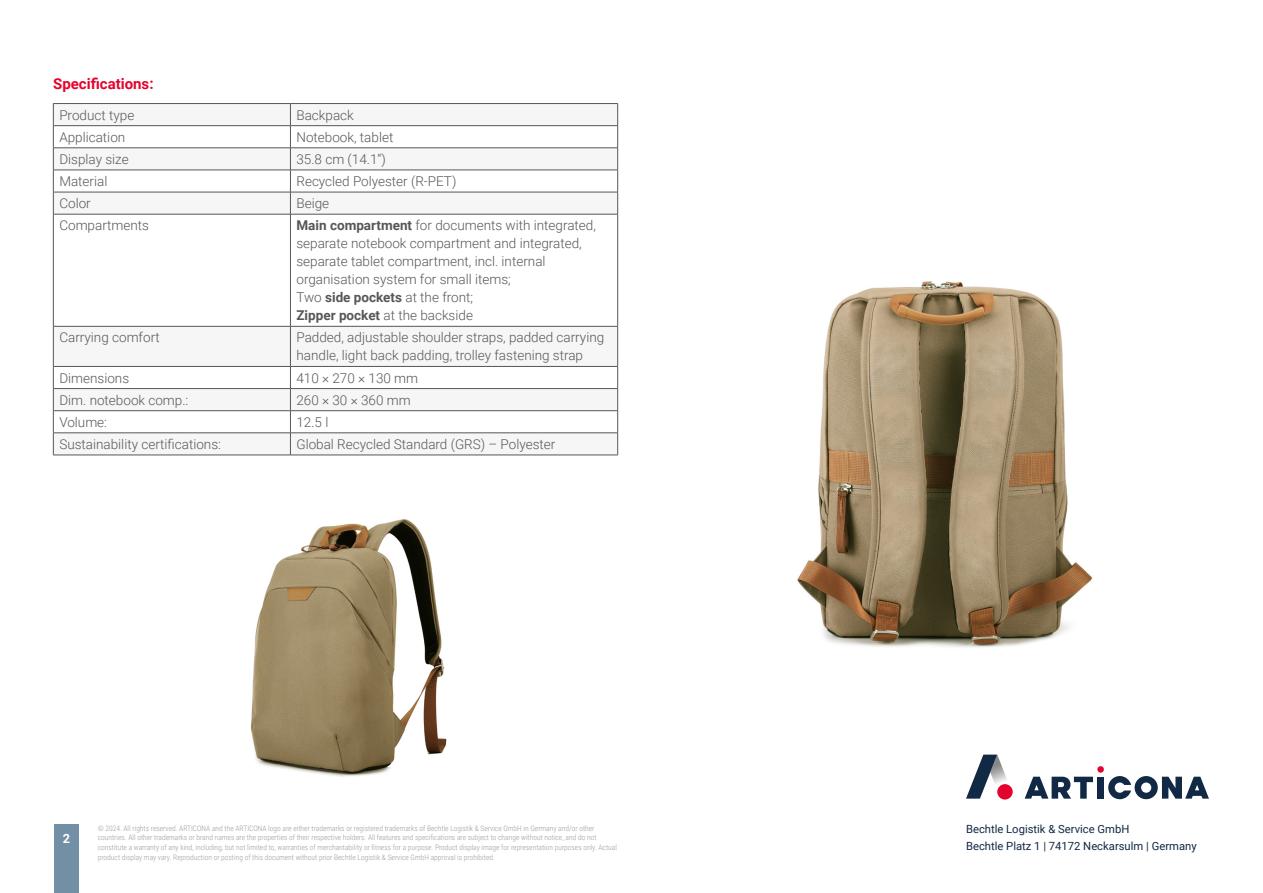
<style>
.page{position:relative;width:1263px;height:893px;background:#fff}
.page>*{position:absolute;margin:0;border:0;box-sizing:border-box;transform-origin:0 0}
.t1{font:700 15px "Roboto";color:#e4032e}
.t2{font:300 13.5px/18px "Roboto";color:#575756}
.t3{font:700 12.75px "Roboto";color:#fff}
.t4{font:11.25px/16.5px "Roboto";color:#122945}
.t5{font:300 7.5px/9.8px "Roboto Condensed";color:#9d9d9c}
.s1{font-weight:700}
</style>
<div class="page">
<div style="left:1097px;top:766px;width:7px;height:7px;background:#e4032e;border-radius:50%"></div>
<svg style="left:1025px;top:777px;width:68px;height:22px"></svg>
<div style="left:1097px;top:777px;width:7px;height:22px;background:#122945"></div>
<svg style="left:1108px;top:776px;width:101px;height:23px"></svg>
<svg style="left:966px;top:755px;width:47px;height:44px"></svg>
<div style="left:997px;top:784px;width:16px;height:15px;background:#e4032e;border-radius:50%"></div>
<div style="left:54px;top:825px;width:25px;height:68px;background:#7190a6"></div>
<img style="left:250px;top:519px;width:197px;height:258px">
<img style="left:797px;top:281px;width:296px;height:367px">
<svg style="left:54px;top:325px;width:563px;height:130px;fill:#f6f6f6"></svg>
<hr style="left:53px;top:103px;width:237px;height:1px;background:#575756">
<hr style="left:290px;top:103px;width:328px;height:1px;background:#575756">
<svg style="left:53px;top:104px;width:565px;height:110px"></svg>
<hr style="left:53px;top:214px;width:237px;height:1px;background:#575756">
<hr style="left:53px;top:214px;width:1px;height:112px;background:#575756">
<hr style="left:290px;top:214px;width:328px;height:1px;background:#575756">
<hr style="left:290px;top:214px;width:1px;height:112px;background:#575756">
<hr style="left:617px;top:214px;width:1px;height:112px;background:#575756">
<hr style="left:53px;top:326px;width:237px;height:1px;background:#575756">
<hr style="left:53px;top:326px;width:1px;height:40px;background:#575756">
<hr style="left:290px;top:326px;width:328px;height:1px;background:#575756">
<hr style="left:290px;top:326px;width:1px;height:40px;background:#575756">
<hr style="left:617px;top:326px;width:1px;height:40px;background:#575756">
<hr style="left:53px;top:366px;width:237px;height:1px;background:#575756">
<hr style="left:290px;top:366px;width:328px;height:1px;background:#575756">
<hr style="left:53px;top:388px;width:237px;height:1px;background:#575756">
<hr style="left:290px;top:388px;width:328px;height:1px;background:#575756">
<hr style="left:53px;top:410px;width:237px;height:1px;background:#575756">
<hr style="left:290px;top:410px;width:328px;height:1px;background:#575756">
<hr style="left:53px;top:433px;width:237px;height:1px;background:#575756">
<svg style="left:53px;top:367px;width:1px;height:88px"></svg>
<hr style="left:290px;top:433px;width:328px;height:1px;background:#575756">
<svg style="left:290px;top:367px;width:1px;height:88px"></svg>
<svg style="left:617px;top:367px;width:1px;height:88px"></svg>
<hr style="left:53px;top:455px;width:237px;height:1px;background:#575756">
<hr style="left:290px;top:455px;width:328px;height:1px;background:#575756">
<h1 class="t1" style="left:53px;top:73px;width:102px">Specifications:</h1>
<h2 class="t2" style="left:59px;top:105px;width:76px">Product type</h2>
<h2 class="t2" style="left:296px;top:105px;width:59px">Backpack</h2>
<h2 class="t2" style="left:59px;top:127px;width:67px">Application</h2>
<h2 class="t2" style="left:296px;top:127px;width:98px">Notebook, tablet</h2>
<h2 class="t2" style="left:59px;top:150px;width:71px">Display size</h2>
<h2 class="t2" style="left:296px;top:150px;width:91px">35.8 cm (14.1“)</h2>
<h2 class="t2" style="left:59px;top:172px;width:50px">Material</h2>
<h2 class="t2" style="left:296px;top:172px;width:161px">Recycled Polyester (R-PET)</h2>
<h2 class="t2" style="left:59px;top:194px;width:33px">Color</h2>
<h2 class="t2" style="left:296px;top:194px;width:34px">Beige</h2>
<h2 class="t2" style="left:59px;top:216px;width:91px">Compartments</h2>
<p class="t2" style="left:296px;top:216px;width:301px"><span class="s1">Main compartment</span> for documents with integrated, separate notebook compartment and integrated, separate tablet compartment, incl. internal organisation system for small items;<br>Two <span class="s1">side pockets</span> at the front;<br><span class="s1">Zipper pocket</span> at the backside</p>
<h2 class="t2" style="left:59px;top:328px;width:102px">Carrying comfort</h2>
<h2 class="t2" style="left:296px;top:328px;width:309px">Padded, adjustable shoulder straps, padded carrying handle, light back padding, trolley fastening strap</h2>
<h2 class="t2" style="left:59px;top:368px;width:71px">Dimensions</h2>
<h2 class="t2" style="left:296px;top:368px;width:123px">410 × 270 × 130 mm</h2>
<h2 class="t2" style="left:59px;top:390px;width:131px">Dim. notebook comp.:</h2>
<h2 class="t2" style="left:296px;top:390px;width:116px">260 × 30 × 360 mm</h2>
<h2 class="t2" style="left:59px;top:412px;width:49px">Volume:</h2>
<h2 class="t2" style="left:296px;top:412px;width:33px">12.5 l</h2>
<h2 class="t2" style="left:59px;top:435px;width:163px">Sustainability certifications:</h2>
<h2 class="t2" style="left:296px;top:435px;width:260px">Global Recycled Standard (GRS) – Polyester</h2>
<h3 class="t3" style="left:63px;top:829px;width:9px">2</h3>
<p class="t5" style="left:98px;top:823px;width:521px">© 2024. All rights reserved. ARTICONA and the ARTICONA logo are either trademarks or registered trademarks of Bechtle Logistik &amp; Service GmbH in Germany and/or other countries. All other trademarks or brand names are the properties of their respective holders. All features and specifications are subject to change without notice, and do not constitute a warranty of any kind, including, but not limited to, warranties of merchantability or fitness for a purpose. Product display image for representation purposes only. Actual product display may vary. Reproduction or posting of this document without prior Bechtle Logistik &amp; Service GmbH approval is prohibited.</p>
<h3 class="t4" style="left:966px;top:821px;width:232px">Bechtle Logistik &amp; Service GmbH<br>Bechtle Platz 1 | 74172 Neckarsulm | Germany</h3>
</div>
